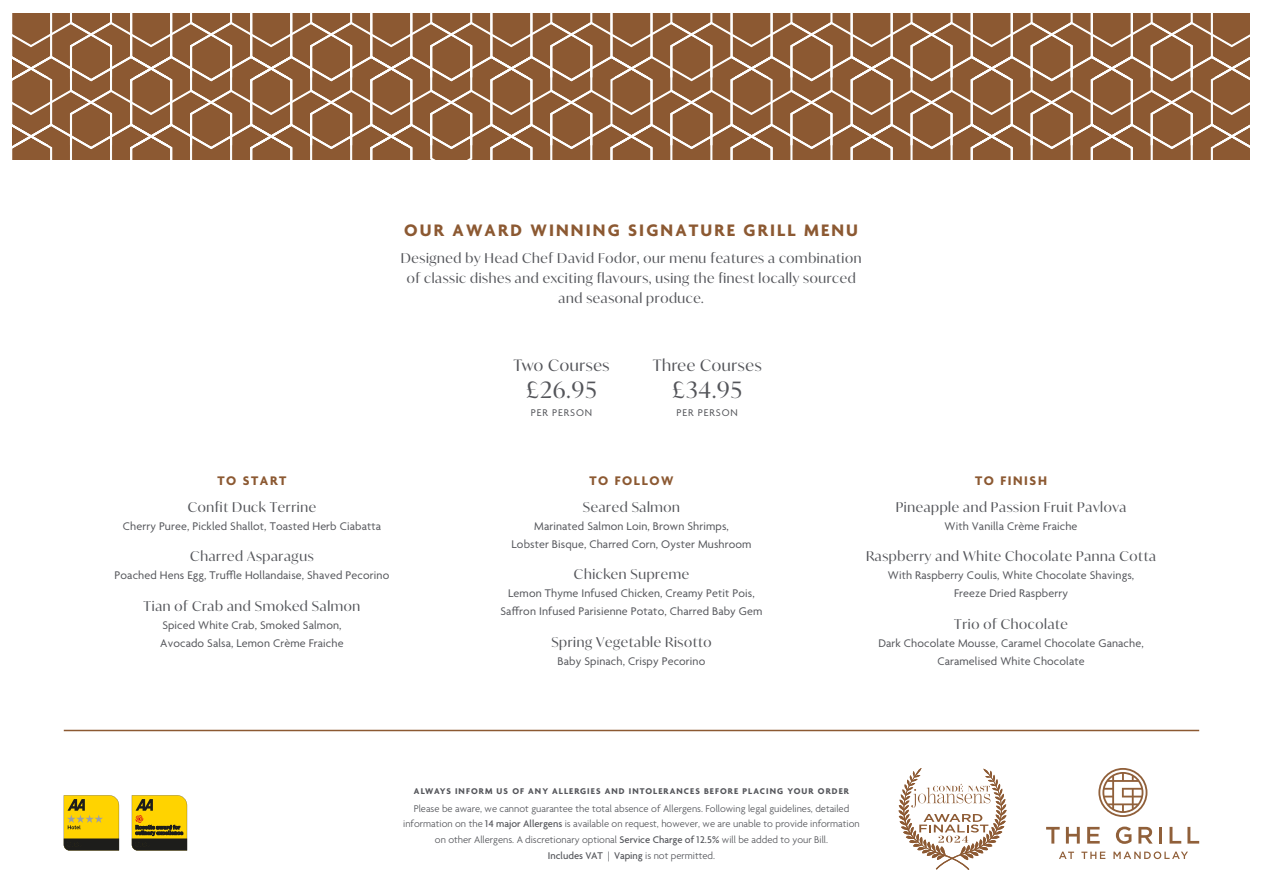
<style>
.page{position:relative;width:1263px;height:893px;background:#fff}
.page>*{position:absolute;margin:0;border:0;box-sizing:border-box;transform-origin:0 0}
.t1{font:22.5px "Ivy Mode";letter-spacing:.045em;color:#54555a}
.t2{font:700 18px "Agenda";letter-spacing:.12em;color:#8c5932}
.t3{font:15.75px "Ivy Mode";letter-spacing:.045em;color:#54555a}
.t4{font:13.5px/20.2px "Ivy Mode";letter-spacing:.045em;color:#54555a;text-align:center}
.t5{font:700 13.5px "Agenda";letter-spacing:.12em;color:#8c5932}
.t6{font:12px/18px "Agenda";letter-spacing:.01em;color:#54555a;text-align:center}
.t7{font:300 10.5px/15.8px "Agenda";color:#54555a;text-align:center}
.t8{font:10.5px "Agenda";letter-spacing:.09em;color:#54555a}
.t9{font:700 9px "Agenda";letter-spacing:.12em;color:#54555a}
.s1{font-weight:500}
</style>
<div class="page">
<svg style="left:1046px;top:827px;width:14px;height:17px"></svg>
<svg style="left:1066px;top:827px;width:14px;height:17px"></svg>
<svg style="left:1087px;top:827px;width:13px;height:17px"></svg>
<svg style="left:1116px;top:827px;width:15px;height:17px"></svg>
<svg style="left:1138px;top:827px;width:15px;height:17px"></svg>
<hr style="left:1159px;top:827px;width:3px;height:17px;background:#8c5932">
<svg style="left:1169px;top:827px;width:12px;height:17px"></svg>
<svg style="left:1187px;top:827px;width:12px;height:17px"></svg>
<svg style="left:1059px;top:851px;width:15px;height:8px"></svg>
<svg style="left:1081px;top:852px;width:24px;height:7px"></svg>
<svg style="left:1113px;top:851px;width:75px;height:8px"></svg>
<svg style="left:1098px;top:768px;width:49px;height:49px"></svg>
<hr style="left:64px;top:730px;width:1135px;height:1px;background:#8c5932">
<svg style="left:898px;top:768px;width:108px;height:102px"></svg>
<svg style="left:132px;top:795px;width:55px;height:55px;background:#aa8d0d"></svg>
<svg style="left:64px;top:795px;width:55px;height:55px;background:#c0a20f"></svg>
<svg style="left:13px;top:13px;width:1237px;height:146px;background:#9c704f"></svg>
<h2 class="t2" style="left:404px;top:219px;width:455px">OUR AWARD WINNING SIGNATURE GRILL MENU</h2>
<p class="t4" style="left:401px;top:248px;width:462px">Designed by Head Chef David Fodor, our menu features a combination of classic dishes and exciting flavours, using the finest locally sourced and seasonal produce.</p>
<h3 class="t3" style="left:513px;top:358px;width:98px">Two Courses</h3>
<h1 class="t1" style="left:526px;top:380px;width:72px">£26.95</h1>
<p class="t8" style="left:531px;top:409px;width:63px">PER PERSON</p>
<h3 class="t3" style="left:653px;top:358px;width:110px">Three Courses</h3>
<h1 class="t1" style="left:672px;top:380px;width:71px">£34.95</h1>
<p class="t8" style="left:676px;top:409px;width:63px">PER PERSON</p>
<p class="t5" style="left:217px;top:472px;width:71px">TO START</p>
<p class="t4" style="left:188px;top:498px;width:130px">Confit Duck Terrine</p>
<p class="t6" style="left:123px;top:518px;width:260px">Cherry Puree, Pickled Shallot, Toasted Herb Ciabatta</p>
<p class="t4" style="left:190px;top:547px;width:125px">Charred Asparagus</p>
<p class="t6" style="left:115px;top:568px;width:276px">Poached Hens Egg, Truffle Hollandaise, Shaved Pecorino</p>
<p class="t4" style="left:144px;top:597px;width:218px">Tian of Crab and Smoked Salmon</p>
<p class="t6" style="left:160px;top:617px;width:185px;text-align:left">Spiced White Crab, Smoked Salmon,<br>Avocado Salsa, Lemon Crème Fraiche</p>
<p class="t5" style="left:589px;top:472px;width:86px">TO FOLLOW</p>
<p class="t4" style="left:583px;top:498px;width:99px">Seared Salmon</p>
<p class="t6" style="left:511px;top:518px;width:241px">Marinated Salmon Loin, Brown Shrimps,<br>Lobster Bisque, Charred Corn, Oyster Mushroom</p>
<p class="t4" style="left:574px;top:565px;width:117px">Chicken Supreme</p>
<p class="t6" style="left:500px;top:586px;width:263px">Lemon Thyme Infused Chicken, Creamy Petit Pois,<br>Saffron Infused Parisienne Potato, Charred Baby Gem</p>
<p class="t4" style="left:551px;top:633px;width:162px">Spring Vegetable Risotto</p>
<p class="t6" style="left:558px;top:653px;width:149px">Baby Spinach, Crispy Pecorino</p>
<p class="t5" style="left:975px;top:472px;width:73px">TO FINISH</p>
<p class="t4" style="left:896px;top:498px;width:232px">Pineapple and Passion Fruit Pavlova</p>
<p class="t6" style="left:944px;top:518px;width:134px">With Vanilla Crème Fraiche</p>
<p class="t4" style="left:866px;top:547px;width:292px">Raspberry and White Chocolate Panna Cotta</p>
<p class="t6" style="left:888px;top:568px;width:248px">With Raspberry Coulis, White Chocolate Shavings,<br>Freeze Dried Raspberry</p>
<p class="t4" style="left:954px;top:615px;width:115px">Trio of Chocolate</p>
<p class="t6" style="left:878px;top:635px;width:267px">Dark Chocolate Mousse, Caramel Chocolate Ganache,<br>Caramelised White Chocolate</p>
<p class="t9" style="left:414px;top:785px;width:436px">ALWAYS INFORM US OF ANY ALLERGIES AND INTOLERANCES BEFORE PLACING YOUR ORDER</p>
<p class="t7" style="left:403px;top:801px;width:458px">Please be aware, we cannot guarantee the total absence of Allergens. Following legal guidelines, detailed information on the <span class="s1">14 major Allergens</span> is available on request, however, we are unable to provide information on other Allergens. A discretionary optional <span class="s1">Service Charge of 12.5%</span> will be added to your Bill.<br><span class="s1">Includes VAT</span> | <span class="s1">Vaping</span> is not permitted.</p>
</div>
